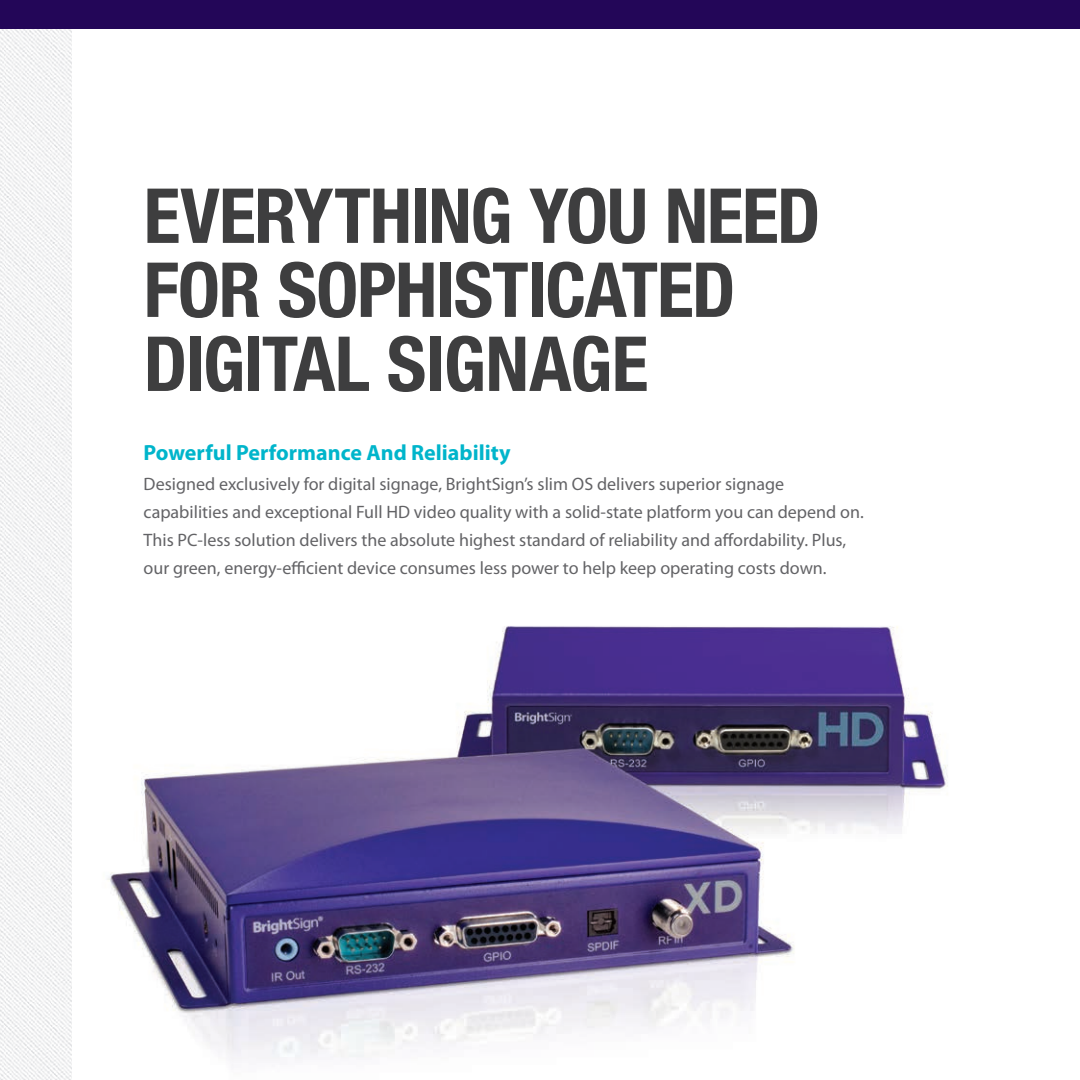
<style>
.page{position:relative;width:1080px;height:1080px;background:#fff}
.page>*{position:absolute;margin:0;border:0;box-sizing:border-box;transform-origin:0 0}
.t1{font:700 condensed 76px "Helvetica Neue";letter-spacing:-.015em;color:#3e3e3f}
.t2{font:700 22px "Myriad Pro";color:#00b5cb}
.t3{font:18px/28px "Myriad Pro";color:#636366}
</style>
<div class="page">
<img style="left:0;top:29px;width:72px;height:1051px">
<div style="left:0;top:0;width:1080px;height:29px;background:#230658"></div>
<img style="left:107px;top:626px;width:841px;height:434px">
<h1 class="t1" style="left:144px;top:170px;width:113px">EVERYTHING</h1>
<h1 class="t1" style="left:529px;top:170px;width:174px">YOU NEED</h1>
<h1 class="t1" style="left:144px;top:244px;width:245px">FOR SOPHISTI</h1>
<h1 class="t1" style="left:545px;top:244px;width:78px">CATED</h1>
<h1 class="t1" style="left:144px;top:318px;width:33px">DIGITAL</h1>
<h1 class="t1" style="left:387px;top:318px;width:38px">SIGNAGE</h1>
<p class="t2" style="left:144px;top:440px;width:368px">Powerful Performance And Reliability</p>
<p class="t3" style="left:144px;top:470px;width:722px">Designed exclusively for digital signage, BrightSign’s slim OS delivers superior signage capabilities and exceptional Full HD video quality with a solid-state platform you can depend on.<br>This PC-less solution delivers the absolute highest standard of reliability and affordability. Plus, our green, energy-efficient device consumes less power to help keep operating costs down.</p>
</div>
